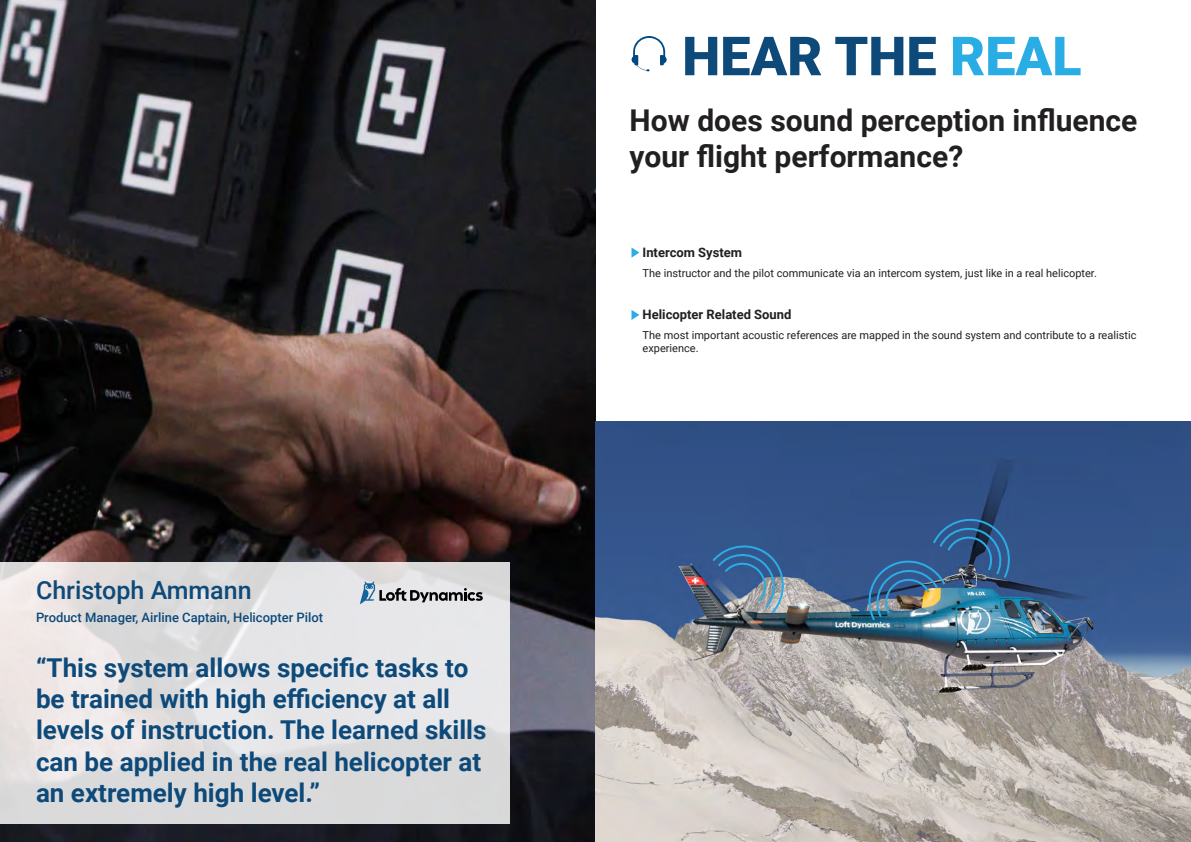
<style>
.page{position:relative;width:1191px;height:842px;background:#fff}
.page>*{position:absolute;margin:0;border:0;box-sizing:border-box;transform-origin:0 0}
.t1{font:900 54px "Roboto";color:#0d4979}
.t2{font:700 30px/36px "Roboto";color:#221f20}
.t3{font:700 26px/31.2px "Roboto";color:#0d4979}
.t4{font:500 25px "Roboto";color:#0d4979}
.t5{font:500 13px "Roboto";color:#0d4979}
.t6{font:700 13px "Roboto";color:#221f20}
.t7{font:11px/13.2px "Roboto";color:#221f20}
.s1{color:#2aade4}
</style>
<div class="page">
<svg style="left:631px;top:36px;width:35px;height:35px"></svg>
<hr style="left:634px;top:55px;width:4px;height:10px;background:#00497f">
<hr style="left:660px;top:55px;width:4px;height:10px;background:#00497f">
<img style="left:0;top:0;width:595px;height:842px">
<img style="left:595px;top:422px;width:596px;height:420px">
<div style="left:0;top:562px;width:509px;height:261px;background:linear-gradient(to right,#e6e1e1,#dee0e3)"></div>
<svg style="left:710px;top:539px;width:77px;height:76px;background:#537499"></svg>
<img style="left:864px;top:512px;width:150px;height:110px">
<svg style="left:631px;top:247px;width:8px;height:11px"></svg>
<svg style="left:631px;top:310px;width:8px;height:10px"></svg>
<svg style="left:360px;top:581px;width:123px;height:23px;background:#adb1b5"></svg>
<h3 class="t4" style="left:36px;top:572px;width:217px">Christoph Ammann</h3>
<p class="t5" style="left:36px;top:608px;width:289px">Product Manager, Airline Captain, Helicopter Pilot</p>
<h3 class="t3" style="left:36px;top:651px;width:452px">“This system allows specific tasks to be trained with high efficiency at all levels of instruction. The learned skills can be applied in the real helicopter at an extremely high level.”</h3>
<h1 class="t1" style="left:682px;top:18px;width:401px">HEAR THE <span class="s1">REAL</span></h1>
<h2 class="t2" style="left:629px;top:101px;width:509px">How does sound perception influence your flight performance?</h2>
<p class="t6" style="left:642px;top:243px;width:101px">Intercom System</p>
<p class="t7" style="left:642px;top:266px;width:456px">The instructor and the pilot communicate via an intercom system, just like in a real helicopter.</p>
<p class="t6" style="left:642px;top:305px;width:150px">Helicopter Related Sound</p>
<p class="t7" style="left:642px;top:328px;width:495px">The most important acoustic references are mapped in the sound system and contribute to a realistic experience.</p>
</div>
